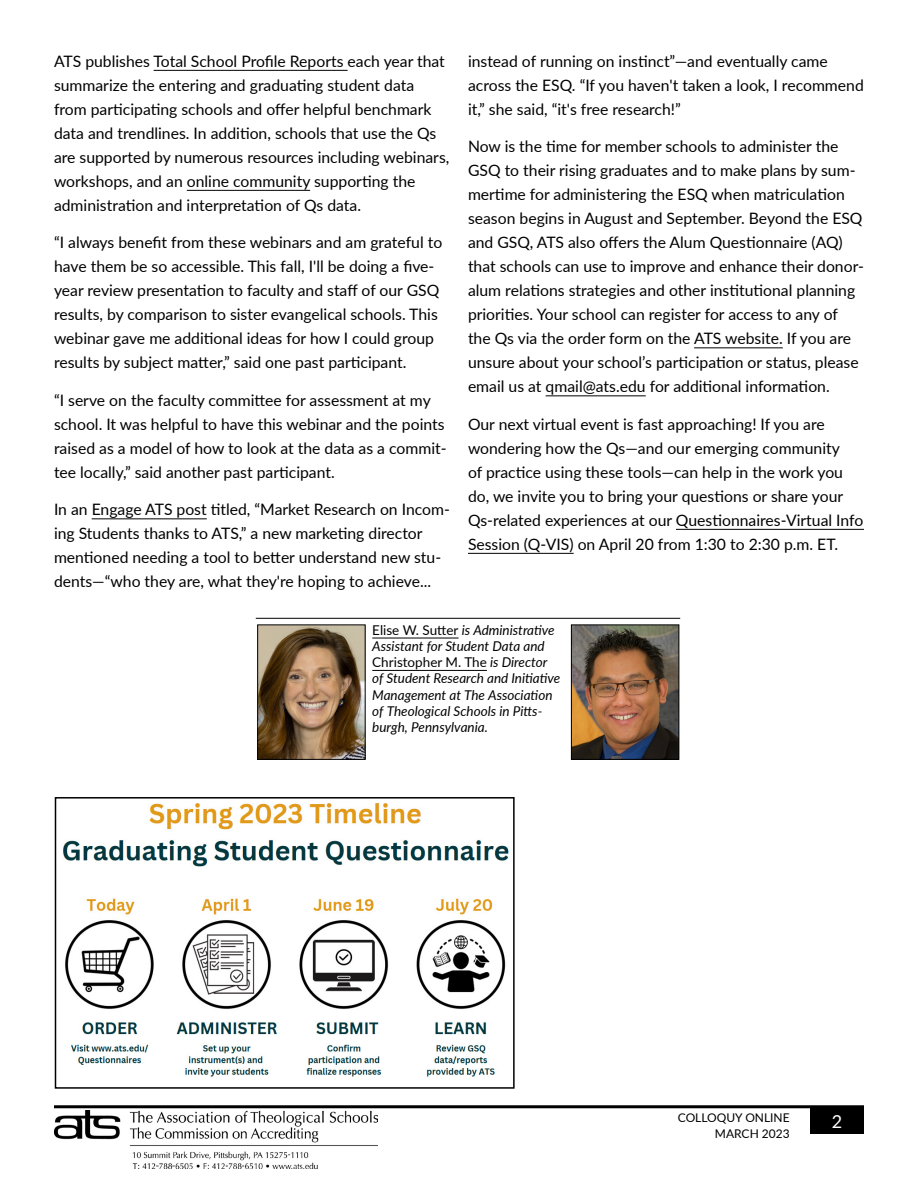
<style>
.page{position:relative;width:918px;height:1188px;background:#fff}
.page>*{position:absolute;margin:0;border:0;box-sizing:border-box;transform-origin:0 0}
.t1{font:18px "Lato";color:#fff}
.t2{font:15.75px/24px "Lato";color:#000}
.t3{font:italic 13.5px/16.2px "Lato";color:#000}
.t4{font:12px/16.5px "Lato";color:#000;text-align:right}
.s1{font-style:normal}
</style>
<div class="page">
<div style="left:810px;top:1107px;width:54px;height:27px;background:#000"></div>
<hr style="left:54px;top:1105px;width:810px;height:3px;background:#000">
<img style="left:54px;top:1110px;width:324px;height:59px">
<hr style="left:154px;top:70px;width:194px;height:1px;background:#000">
<hr style="left:187px;top:190px;width:123px;height:1px;background:#000">
<hr style="left:92px;top:518px;width:115px;height:1px;background:#000">
<hr style="left:694px;top:347px;width:89px;height:1px;background:#000">
<hr style="left:546px;top:395px;width:100px;height:1px;background:#000">
<hr style="left:676px;top:529px;width:188px;height:1px;background:#000">
<hr style="left:468px;top:553px;width:106px;height:1px;background:#000">
<hr style="left:256px;top:618px;width:424px;height:1px;background:#000">
<hr style="left:372px;top:638px;width:87px;height:1px;background:#000">
<hr style="left:372px;top:670px;width:115px;height:1px;background:#000">
<img style="left:259px;top:626px;width:105px;height:132px">
<div style="left:257px;top:624px;width:109px;height:136px;border:1px solid #000"></div>
<img style="left:573px;top:626px;width:104px;height:132px">
<div style="left:571px;top:624px;width:108px;height:136px;border:1px solid #000"></div>
<img style="left:63px;top:803px;width:446px;height:274px">
<div style="left:55px;top:797px;width:460px;height:292px;border:2px solid #000"></div>
<p class="t2" style="left:54px;top:48px;width:397px">ATS publishes Total School Profile Reports each year that summarize the entering and graduating student data from participating schools and offer helpful benchmark data and trendlines. In addition, schools that use the Qs are supported by numerous resources including webinars, workshops, and an online community supporting the administration and interpretation of Qs data.</p>
<p class="t2" style="left:54px;top:230px;width:390px">“I always benefit from these webinars and am grateful to have them be so accessible. This fall, I'll be doing a five&shy;year review presentation to faculty and staff of our GSQ results, by comparison to sister evangelical schools. This webinar gave me additional ideas for how I could group results by subject matter,” said one past participant.</p>
<p class="t2" style="left:54px;top:387px;width:394px">“I serve on the faculty committee for assessment at my school. It was helpful to have this webinar and the points raised as a model of how to look at the data as a commit&shy;tee locally,” said another past participant.</p>
<p class="t2" style="left:54px;top:497px;width:397px">In an Engage ATS post titled, “Market Research on Incom&shy;ing Students thanks to ATS,” a new marketing director mentioned needing a tool to better understand new stu&shy;dents—“who they are, what they're hoping to achieve...</p>
<p class="t2" style="left:468px;top:48px;width:397px">instead of running on instinct”—and eventually came across the ESQ. “If you haven't taken a look, I recommend it,” she said, “it's free research!”</p>
<p class="t2" style="left:468px;top:134px;width:397px">Now is the time for member schools to administer the GSQ to their rising graduates and to make plans by sum&shy;mertime for administering the ESQ when matriculation season begins in August and September. Beyond the ESQ and GSQ, ATS also offers the Alum Questionnaire (AQ) that schools can use to improve and enhance their donor&shy;alum relations strategies and other institutional planning priorities. Your school can register for access to any of the Qs via the order form on the ATS website. If you are unsure about your school’s participation or status, please email us at qmail@ats.edu for additional information.</p>
<p class="t2" style="left:468px;top:411px;width:397px">Our next virtual event is fast approaching! If you are wondering how the Qs—and our emerging community<br>of practice using these tools—can help in the work you do, we invite you to bring your questions or share your Qs-related experiences at our Questionnaires-Virtual Info Session (Q-VIS) on April 20 from 1:30 to 2:30 p.m. ET.</p>
<p class="t3" style="left:372px;top:621px;width:190px"><span class="s1">Elise W. Sutter</span> is Administrative<br>Assistant for Student Data and<br><span class="s1">Christopher M. The</span> is Director of Student Research and Initiative<br>Management at The Association of Theological Schools in Pitts&shy;burgh, Pennsylvania.</p>
<p class="t4" style="left:678px;top:1108px;width:113px">COLLOQUY ONLINE<br>MARCH 2023</p>
<p class="t1" style="left:832px;top:1108px;width:12px">2</p>
</div>
